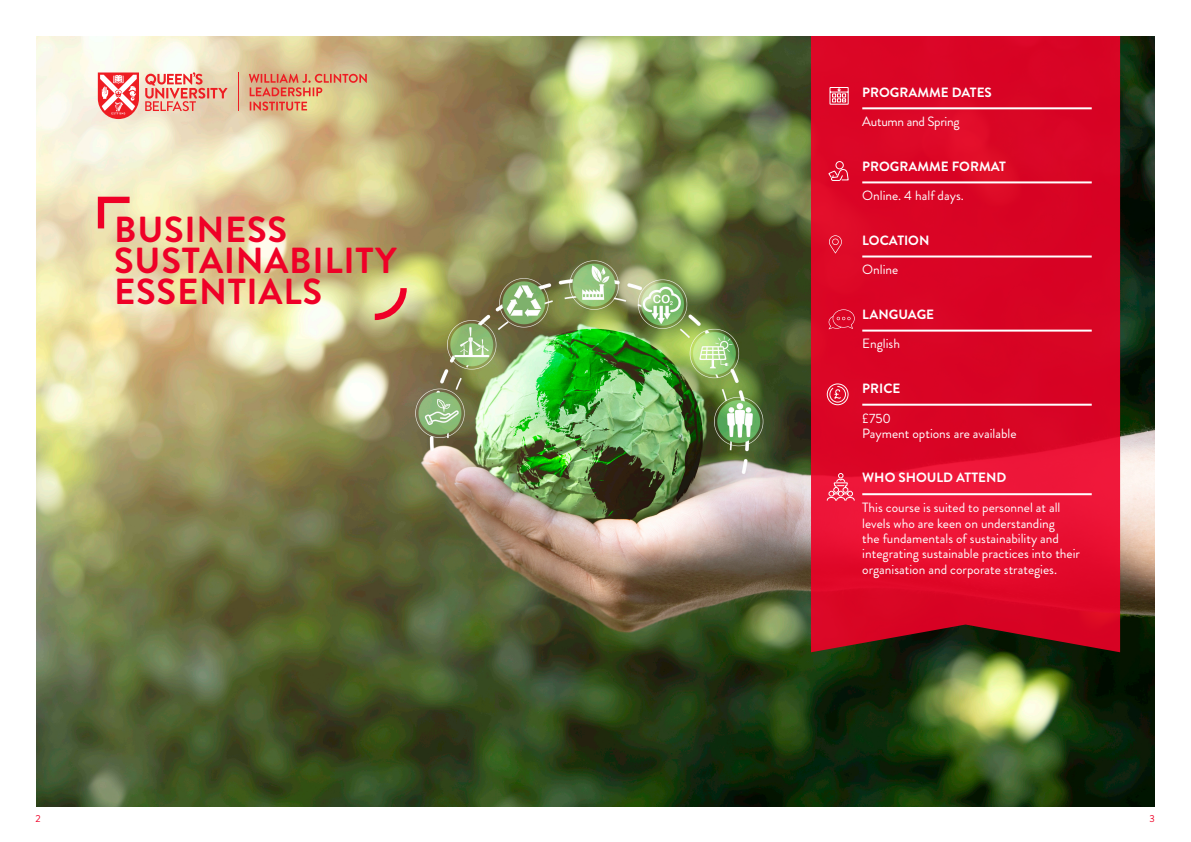
<style>
.page{position:relative;width:1191px;height:842px;background:#fff}
.page>*{position:absolute;margin:0;border:0;box-sizing:border-box;transform-origin:0 0}
.t1{font:700 36.2px/31px "Brandon Grotesque";letter-spacing:.02em;color:#ef0027}
.t2{font:13.4px/15.4px "Brandon Grotesque";color:#fff}
.t3{font:700 13.4px "Brandon Grotesque";color:#fff}
.t4{font:13.4px "Brandon Grotesque";letter-spacing:-.02em;color:#fff}
.t5{font:10.1px "Brandon Grotesque";color:#ef0027}
</style>
<div class="page">
<img style="left:36px;top:36px;width:1119px;height:770px">
<hr style="left:238px;top:72px;width:1px;height:39px;background:#ee1d23">
<svg style="left:145px;top:72px;width:82px;height:39px;background:#eca795"></svg>
<svg style="left:98px;top:72px;width:41px;height:47px"></svg>
<svg style="left:249px;top:74px;width:118px;height:22px;background:#dd9672"></svg>
<svg style="left:250px;top:102px;width:57px;height:9px"></svg>
<svg style="left:811px;top:36px;width:309px;height:616px;background:#d80928"></svg>
<hr style="left:862px;top:107px;width:229px;height:2px;background:#fff">
<svg style="left:829px;top:87px;width:20px;height:18px"></svg>
<hr style="left:862px;top:255px;width:229px;height:2px;background:#fff">
<svg style="left:829px;top:235px;width:13px;height:18px"></svg>
<hr style="left:862px;top:181px;width:229px;height:2px;background:#fff">
<svg style="left:828px;top:161px;width:21px;height:20px"></svg>
<hr style="left:862px;top:330px;width:229px;height:2px;background:#fff">
<svg style="left:828px;top:309px;width:26px;height:20px"></svg>
<hr style="left:862px;top:404px;width:229px;height:2px;background:#fff">
<div style="left:827px;top:383px;width:21px;height:22px;border:1px solid #fff;border-radius:50%"></div>
<svg style="left:829px;top:386px;width:17px;height:17px"></svg>
<hr style="left:862px;top:493px;width:229px;height:2px;background:#fff">
<svg style="left:826px;top:473px;width:29px;height:28px"></svg>
<svg style="left:375px;top:288px;width:32px;height:32px"></svg>
<svg style="left:98px;top:197px;width:32px;height:31px"></svg>
<p class="t3" style="left:862px;top:83px;width:131px">PROGRAMME DATES</p>
<p class="t4" style="left:862px;top:112px;width:99px">Autumn and Spring</p>
<p class="t1" style="left:114px;top:215px;width:284px">BUSINESS<br>SUSTAINABILITY<br>ESSENTIALS</p>
<p class="t3" style="left:862px;top:157px;width:145px">PROGRAMME FORMAT</p>
<p class="t2" style="left:862px;top:188px;width:103px">Online. 4 half days.</p>
<p class="t3" style="left:862px;top:231px;width:69px">LOCATION</p>
<p class="t2" style="left:862px;top:262px;width:38px">Online</p>
<p class="t3" style="left:862px;top:305px;width:73px">LANGUAGE</p>
<p class="t2" style="left:862px;top:336px;width:39px">English</p>
<p class="t3" style="left:862px;top:379px;width:40px">PRICE</p>
<p class="t2" style="left:862px;top:410px;width:156px">£750<br>Payment options are available</p>
<p class="t3" style="left:862px;top:468px;width:146px">WHO SHOULD ATTEND</p>
<p class="t2" style="left:862px;top:500px;width:219px">This course is suited to personnel at all levels who are keen on understanding<br>the fundamentals of sustainability and integrating sustainable practices into their organisation and corporate strategies.</p>
<p class="t5" style="left:36px;top:812px;width:7px">2</p>
<p class="t5" style="left:1149px;top:812px;width:7px">3</p>
</div>
